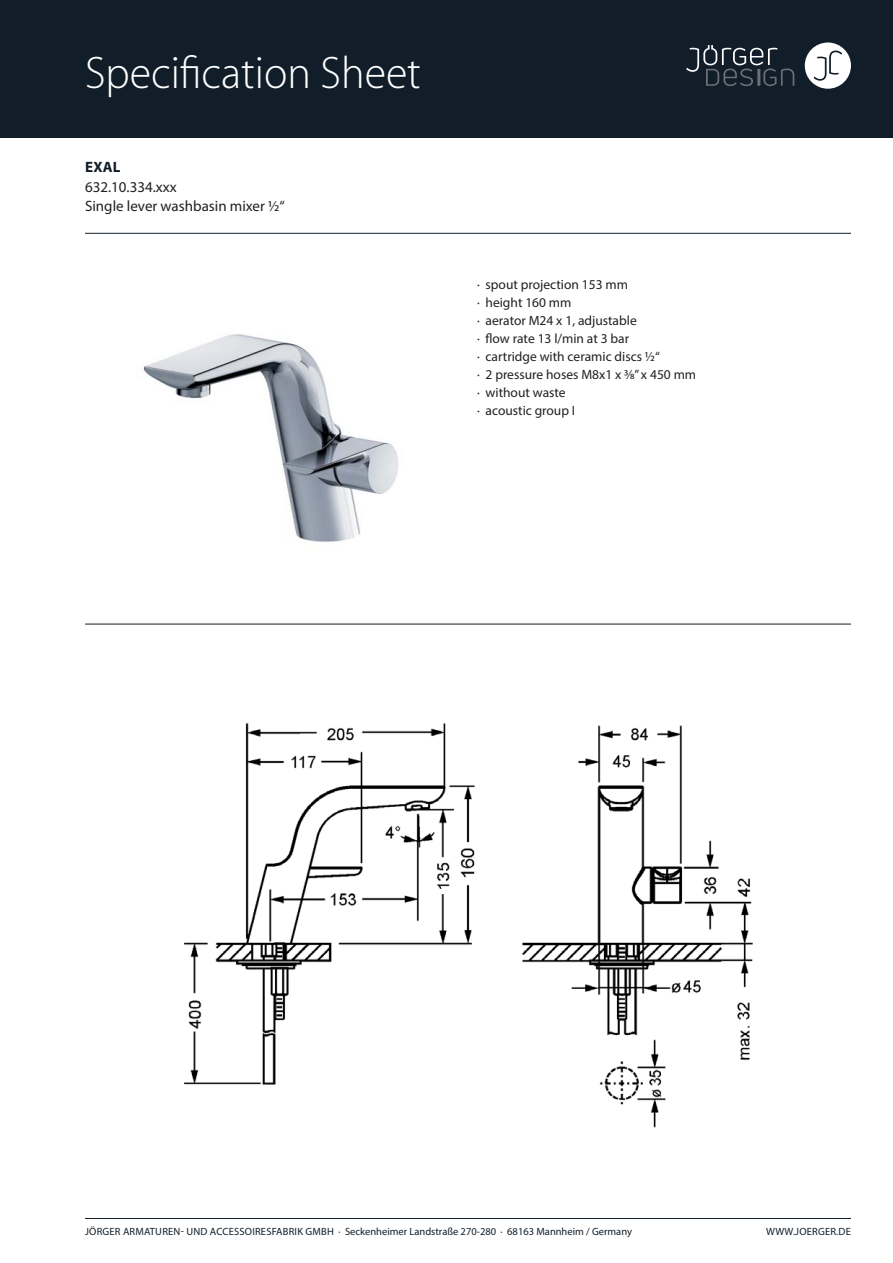
<style>
.page{position:relative;width:893px;height:1263px;background:#fff}
.page>*{position:absolute;margin:0;border:0;box-sizing:border-box;transform-origin:0 0}
.t1{font:100 45px "Myriad Set Pro";color:#fff}
.t2{font:15px "Myriad Pro";color:#231f20}
.t3{font:700 15px "Myriad Pro";color:#111e29}
.t4{font:13.5px/18px "Myriad Pro";color:#231f20}
.t5{font:10.5px "Myriad Pro";letter-spacing:.005em;color:#111e29}
</style>
<div class="page">
<div style="left:0;top:0;width:893px;height:138px;background:#111e29"></div>
<div style="left:805px;top:43px;width:46px;height:46px;background:#fff;border-radius:50%"></div>
<svg style="left:814px;top:51px;width:28px;height:30px"></svg>
<svg style="left:686px;top:45px;width:108px;height:41px"></svg>
<hr style="left:85px;top:1218px;width:766px;height:1px;background:#111e29">
<hr style="left:85px;top:233px;width:766px;height:1px;background:#111e29">
<hr style="left:85px;top:624px;width:766px;height:1px;background:#111e29">
<img style="left:143px;top:334px;width:255px;height:208px">
<img style="left:184px;top:722px;width:569px;height:406px">
<h1 class="t1" style="left:85px;top:50px;width:337px">Specification Sheet</h1>
<p class="t3" style="left:85px;top:161px;width:37px">EXAL</p>
<p class="t2" style="left:85px;top:200px;width:201px">Single lever washbasin mixer ½“</p>
<p class="t2" style="left:85px;top:181px;width:93px">632.10.334.xxx</p>
<p class="t4" style="left:477px;top:277px;width:221px">· spout projection 153 mm<br>· height 160 mm<br>· aerator M24 x 1, adjustable<br>· flow rate 13 l/min at 3 bar<br>· cartridge with ceramic discs ½“<br>· 2 pressure hoses M8x1 x 3⁄8” x 450 mm · without waste<br>· acoustic group I</p>
<p class="t5" style="left:85px;top:1228px;width:548px">JÖRGER ARMATUREN- UND ACCESSOIRESFABRIK GMBH · Seckenheimer Landstraße 270-280 · 68163 Mannheim / Germany</p>
<p class="t5" style="left:766px;top:1228px;width:86px">WWW.JOERGER.DE</p>
</div>
